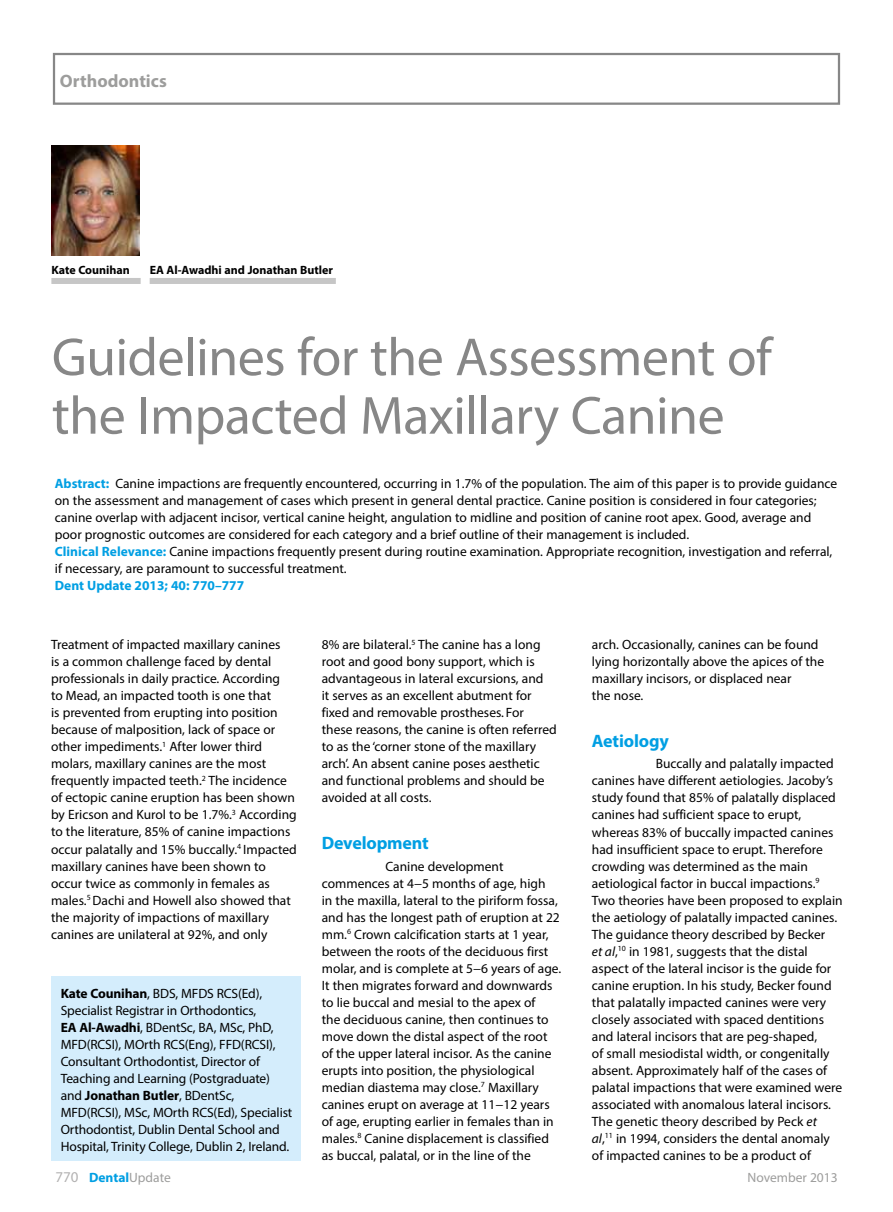
<style>
.page{position:relative;width:893px;height:1212px;background:#fff}
.page>*{position:absolute;margin:0;border:0;box-sizing:border-box;transform-origin:0 0}
.t1{font:54px/58.5px "Myriad Pro";letter-spacing:-.01em;color:#878787}
.t2{font:700 18px "Myriad Pro";letter-spacing:-.01em;color:#009fe3}
.t3{font:700 18px "Myriad Pro";color:#9d9d9c}
.t4{font:13.5px/17px "Myriad Pro";color:#000}
.t5{font:700 13.5px "Myriad Pro";color:#009fe3}
.t6{font:13.5px "Myriad Pro";color:#9d9d9c}
.t7{font:700 12px "Myriad Pro";color:#000}
.s1{font-weight:700;color:#009fe3}
.s2{font-weight:700}
.s3{font-style:italic}
.s4{font-weight:400;font-size:15px;color:#b3b2b2}
.s5{font-weight:400;color:#9d9d9c}
</style>
<div class="page">
<div style="left:53px;top:53px;width:787px;height:52px;border:2px solid #878787"></div>
<div style="left:51px;top:976px;width:249px;height:185px;background:#d4edfc"></div>
<div style="left:51px;top:278px;width:90px;height:6px;background:#c6c6c6"></div>
<img style="left:51px;top:145px;width:89px;height:110px">
<div style="left:150px;top:278px;width:186px;height:6px;background:#c6c6c6"></div>
<h2 class="t3" style="left:60px;top:69px;width:108px">Orthodontics</h2>
<p class="t7" style="left:51px;top:262px;width:80px">Kate Counihan</p>
<p class="t7" style="left:150px;top:262px;width:185px">EA Al-Awadhi and Jonathan Butler</p>
<h1 class="t1" style="left:52px;top:327px;width:721px">Guidelines for the Assessment of the Impacted Maxillary Canine</h1>
<p class="t4" style="left:55px;top:474px;width:784px"><span class="s1">Abstract:</span> Canine impactions are frequently encountered, occurring in 1.7% of the population. The aim of this paper is to provide guidance on the assessment and management of cases which present in general dental practice. Canine position is considered in four categories; canine overlap with adjacent incisor, vertical canine height, angulation to midline and position of canine root apex. Good, average and poor prognostic outcomes are considered for each category and a brief outline of their management is included.<br><span class="s1">Clinical Relevance:</span> Canine impactions frequently present during routine examination. Appropriate recognition, investigation and referral, if necessary, are paramount to successful treatment.</p>
<p class="t5" style="left:55px;top:576px;width:191px">Dent Update 2013; 40: 770–777</p>
<p class="t4" style="left:51px;top:636px;width:247px">Treatment of impacted maxillary canines<br>is a common challenge faced by dental professionals in daily practice. According<br>to Mead, an impacted tooth is one that<br>is prevented from erupting into position because of malposition, lack of space or other impediments.<sup>1</sup> After lower third molars, maxillary canines are the most frequently impacted teeth.<sup>2</sup> The incidence of ectopic canine eruption has been shown by Ericson and Kurol to be 1.7%.<sup>3</sup> According to the literature, 85% of canine impactions occur palatally and 15% buccally.<sup>4</sup> Impacted maxillary canines have been shown to occur twice as commonly in females as males.<sup>5</sup> Dachi and Howell also showed that the majority of impactions of maxillary canines are unilateral at 92%, and only</p>
<p class="t4" style="left:322px;top:636px;width:237px">8% are bilateral.<sup>5</sup> The canine has a long root and good bony support, which is advantageous in lateral excursions, and<br>it serves as an excellent abutment for fixed and removable prostheses. For these reasons, the canine is often referred to as the ‘corner stone of the maxillary arch’. An absent canine poses aesthetic and functional problems and should be avoided at all costs.</p>
<h2 class="t2" style="left:322px;top:831px;width:109px">Development</h2>
<p class="t4" style="left:322px;top:857px;width:241px;text-indent:64px">Canine development commences at 4−5 months of age, high<br>in the maxilla, lateral to the piriform fossa, and has the longest path of eruption at 22 mm.<sup>6</sup> Crown calcification starts at 1 year, between the roots of the deciduous first molar, and is complete at 5−6 years of age.<br>It then migrates forward and downwards to lie buccal and mesial to the apex of<br>the deciduous canine, then continues to move down the distal aspect of the root of the upper lateral incisor. As the canine erupts into position, the physiological median diastema may close.<sup>7</sup> Maxillary canines erupt on average at 11−12 years of age, erupting earlier in females than in males.<sup>8</sup> Canine displacement is classified as buccal, palatal, or in the line of the</p>
<p class="t4" style="left:61px;top:985px;width:233px"><span class="s2">Kate Counihan</span>, BDS, MFDS RCS(Ed), Specialist Registrar in Orthodontics,<br><span class="s2">EA Al-Awadhi</span>, BDentSc, BA, MSc, PhD, MFD(RCSI), MOrth RCS(Eng), FFD(RCSI), Consultant Orthodontist, Director of Teaching and Learning (Postgraduate) and <span class="s2">Jonathan Butler</span>, BDentSc, MFD(RCSI), MSc, MOrth RCS(Ed), Specialist Orthodontist, Dublin Dental School and Hospital, Trinity College, Dublin 2, Ireland.</p>
<p class="t4" style="left:592px;top:636px;width:234px">arch. Occasionally, canines can be found lying horizontally above the apices of the maxillary incisors, or displaced near<br>the nose.</p>
<h2 class="t2" style="left:592px;top:729px;width:78px">Aetiology</h2>
<p class="t4" style="left:592px;top:755px;width:252px;text-indent:64px">Buccally and palatally impacted canines have different aetiologies. Jacoby’s study found that 85% of palatally displaced canines had sufficient space to erupt, whereas 83% of buccally impacted canines had insufficient space to erupt. Therefore crowding was determined as the main aetiological factor in buccal impactions.<sup>9<br></sup>Two theories have been proposed to explain the aetiology of palatally impacted canines.<br>The guidance theory described by Becker<br><span class="s3">et al</span>,<sup>10</sup> in 1981, suggests that the distal aspect of the lateral incisor is the guide for canine eruption. In his study, Becker found that palatally impacted canines were very closely associated with spaced dentitions and lateral incisors that are peg-shaped,<br>of small mesiodistal width, or congenitally absent. Approximately half of the cases of palatal impactions that were examined were associated with anomalous lateral incisors.<br>The genetic theory described by Peck <span class="s3">et<br>al</span>,<sup>11</sup> in 1994, considers the dental anomaly of impacted canines to be a product of</p>
<p class="t5" style="left:56px;top:1168px;width:117px"><span class="s4">770</span> Dental<span class="s5">Update</span></p>
<p class="t6" style="left:747px;top:1168px;width:92px">November 2013</p>
</div>
